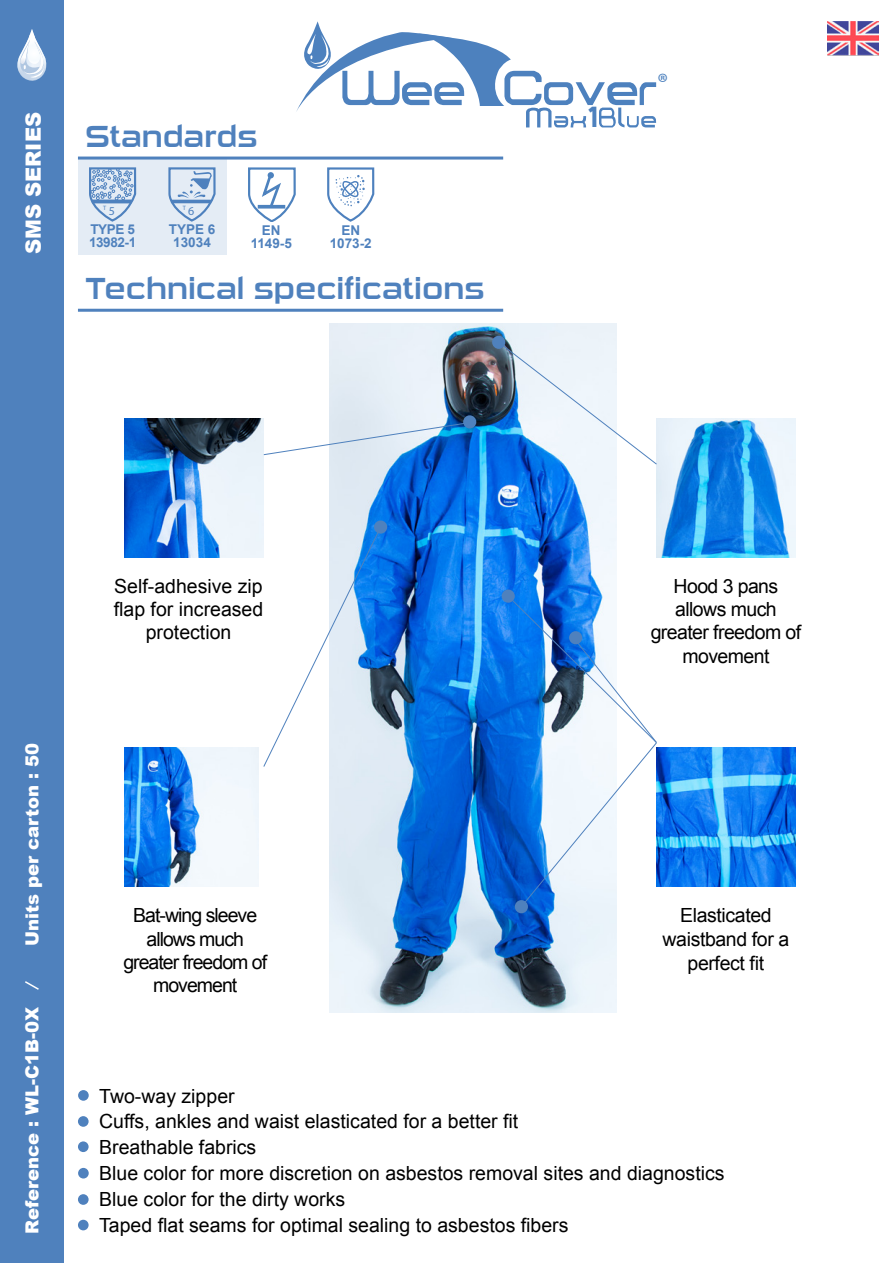
<style>
.page{position:relative;width:893px;height:1263px;background:#fff}
.page>*{position:absolute;margin:0;border:0;box-sizing:border-box;transform-origin:0 0}
.t1{font:30px "Sui Generis Rg";color:#4f81bd}
.t2{font:28.95px "Sui Generis Rg";color:#4d81be}
.t3{font:25.35px "Myriad Pro";color:#4d81be}
.t4{font:900 21px "Arial";color:#fff}
.t5{font:19.5px/26px "Arial";color:#000;text-align:center}
.t6{font:19.5px/23.4px "Arial";letter-spacing:-.05em;color:#000;text-align:center}
.t7{font:19.5px/23.4px "Arial";letter-spacing:-.03em;color:#000;text-align:center}
.t8{font:19.5px/24px "Arial";letter-spacing:-.02em;color:#000;text-align:center}
.t9{font:900 18px "Arial";color:#fff}
.t10{font:700 13.5px/13.5px "Arial";color:#4f81bd;text-align:center}
.t11{font:700 13.5px/13.5px "Arial";letter-spacing:-.03em;color:#4f81bd}
.t12{font:6.3px "Myriad Pro";color:#4e81be}
.s1{font-size:12px}
</style>
<div class="page">
<div style="left:0;top:0;width:64px;height:1263px;background:#4f81bd"></div>
<svg style="left:17px;top:29px;width:30px;height:52px"></svg>
<div style="left:78px;top:160px;width:149px;height:95px;background:#e4ecf5"></div>
<svg style="left:327px;top:167px;width:47px;height:55px"></svg>
<svg style="left:89px;top:167px;width:47px;height:55px"></svg>
<svg style="left:168px;top:167px;width:48px;height:55px"></svg>
<hr style="left:78px;top:157px;width:425px;height:3px;background:#4f81bd">
<hr style="left:78px;top:309px;width:425px;height:3px;background:#4f81bd">
<img style="left:329px;top:323px;width:288px;height:689px">
<img style="left:657px;top:418px;width:138px;height:139px">
<img style="left:125px;top:748px;width:134px;height:139px">
<img style="left:125px;top:418px;width:139px;height:139px">
<img style="left:657px;top:748px;width:138px;height:139px">
<svg style="left:263px;top:422px;width:207px;height:33px"></svg>
<svg style="left:263px;top:526px;width:118px;height:241px"></svg>
<svg style="left:498px;top:342px;width:159px;height:123px"></svg>
<svg style="left:508px;top:596px;width:149px;height:311px"></svg>
<div style="left:492px;top:336px;width:13px;height:13px;background:#4f81bd;border-radius:50%"></div>
<div style="left:463px;top:415px;width:13px;height:13px;background:#4f81bd;border-radius:50%"></div>
<div style="left:502px;top:589px;width:13px;height:14px;background:#4f81bd;border-radius:50%"></div>
<div style="left:515px;top:900px;width:13px;height:13px;background:#4f81bd;border-radius:50%"></div>
<div style="left:569px;top:631px;width:13px;height:13px;background:#4f81bd;border-radius:50%"></div>
<div style="left:374px;top:520px;width:13px;height:14px;background:#4f81bd;border-radius:50%"></div>
<svg style="left:296px;top:21px;width:360px;height:107px"></svg>
<div style="left:78px;top:1116px;width:11px;height:11px;background:#4f81bd;border-radius:50%"></div>
<div style="left:78px;top:1141px;width:11px;height:11px;background:#4f81bd;border-radius:50%"></div>
<div style="left:78px;top:1090px;width:11px;height:11px;background:#4f81bd;border-radius:50%"></div>
<div style="left:78px;top:1194px;width:11px;height:11px;background:#4f81bd;border-radius:50%"></div>
<div style="left:78px;top:1168px;width:11px;height:10px;background:#4f81bd;border-radius:50%"></div>
<div style="left:78px;top:1220px;width:11px;height:10px;background:#4f81bd;border-radius:50%"></div>
<svg style="left:248px;top:167px;width:47px;height:55px"></svg>
<svg style="left:25px;top:981px;width:14px;height:9px"></svg>
<img style="left:827px;top:21px;width:52px;height:34px">
<p class="t4" style="left:18px;top:254px;width:144px;rotate:-90deg">SMS SERIES</p>
<h1 class="t1" style="left:85px;top:119px;width:174px">Standards</h1>
<p class="t12" style="left:103px;top:204px;width:13px">T <span class="s1">5</span></p>
<p class="t12" style="left:183px;top:204px;width:13px">T <span class="s1">6</span></p>
<p class="t11" style="left:89px;top:223px;width:49px">TYPE 5<br>13982-1</p>
<p class="t10" style="left:169px;top:223px;width:48px">TYPE 6</p>
<p class="t10" style="left:173px;top:236px;width:39px">13034</p>
<p class="t10" style="left:251px;top:223px;width:43px">EN<br>1149-5</p>
<p class="t10" style="left:330px;top:223px;width:44px">EN<br>1073-2</p>
<h1 class="t1" style="left:85px;top:271px;width:400px">Technical specifications</h1>
<h2 class="t2" style="left:588px;top:101px;width:12px">1</h2>
<p class="t3" style="left:657px;top:67px;width:12px">®</p>
<p class="t9" style="left:19px;top:946px;width:204px;rotate:-90deg">Units per carton : 50</p>
<p class="t9" style="left:19px;top:1233px;width:228px;rotate:-90deg">Reference : WL-C1B-0X</p>
<p class="t5" style="left:114px;top:574px;width:151px;line-height:23.4px">Self-adhesive zip flap for increased protection</p>
<p class="t7" style="left:651px;top:574px;width:152px">Hood 3 pans allows much greater freedom of movement</p>
<p class="t6" style="left:123px;top:904px;width:145px">Bat-wing sleeve allows much greater freedom of movement</p>
<p class="t8" style="left:663px;top:904px;width:128px">Elasticated waistband for a perfect fit</p>
<p class="t5" style="left:99px;top:1083px;width:627px;text-align:left">Two-way zipper<br>Cuffs, ankles and waist elasticated for a better fit<br>Breathable fabrics<br>Blue color for more discretion on asbestos removal sites and diagnostics Blue color for the dirty works<br>Taped flat seams for optimal sealing to asbestos fibers</p>
</div>
